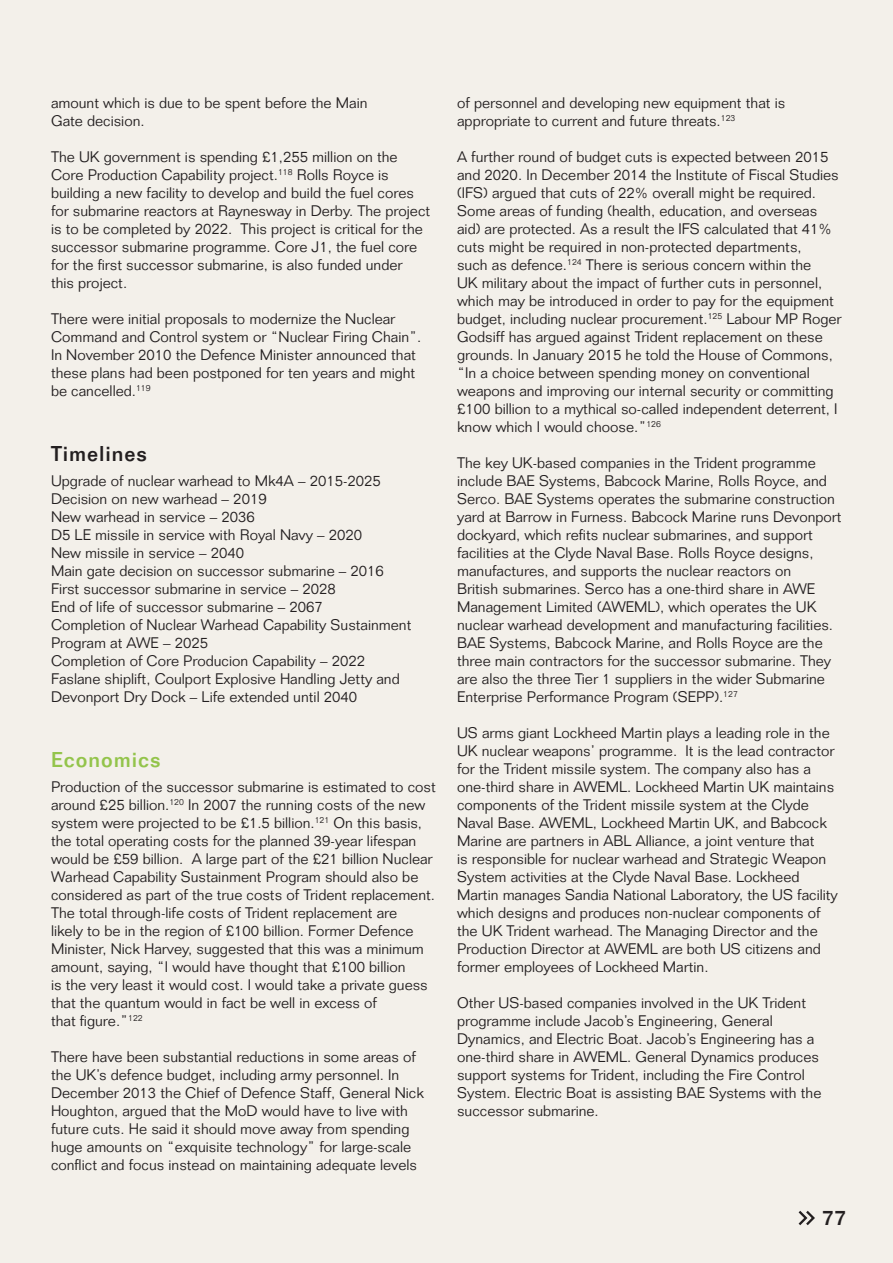
<style>
.page{position:relative;width:893px;height:1263px;background:#f3f0ea}
.page>*{position:absolute;margin:0;border:0;box-sizing:border-box;transform-origin:0 0}
.t1{font:500 21px "Folio Std";letter-spacing:.04em;color:#231f20}
.t2{font:500 21px "Folio Std";letter-spacing:.045em;color:#93c44b}
.t3{font:500 21px "Folio";color:#231f20}
.t4{font:300 15px/18px "Folio";color:#231f20}
</style>
<div class="page">
<svg style="left:798px;top:1210px;width:17px;height:16px"></svg>
<p class="t4" style="left:51px;top:94px;width:318px">amount which is due to be spent before the Main<br>Gate decision.</p>
<p class="t4" style="left:51px;top:148px;width:381px">The UK government is spending £1,255 million on the Core Production Capability project.<sup>118</sup> Rolls Royce is building a new facility to develop and build the fuel cores for submarine reactors at Raynesway in Derby. The project is to be completed by 2022. This project is critical for the successor submarine programme. Core J1, the fuel core for the first successor submarine, is also funded under<br>this project.</p>
<p class="t4" style="left:51px;top:310px;width:372px">There were initial proposals to modernize the Nuclear Command and Control system or “Nuclear Firing Chain”.<br>In November 2010 the Defence Minister announced that these plans had been postponed for ten years and might be cancelled.<sup>119</sup></p>
<h1 class="t1" style="left:51px;top:440px;width:98px">Timelines</h1>
<p class="t4" style="left:51px;top:472px;width:362px">Upgrade of nuclear warhead to Mk4A – 2015-2025<br>Decision on new warhead – 2019<br>New warhead in service – 2036<br>D5 LE missile in service with Royal Navy – 2020<br>New missile in service – 2040<br>Main gate decision on successor submarine – 2016<br>First successor submarine in service – 2028<br>End of life of successor submarine – 2067<br>Completion of Nuclear Warhead Capability Sustainment Program at AWE – 2025<br>Completion of Core Producion Capability – 2022<br>Faslane shiplift, Coulport Explosive Handling Jetty and Devonport Dry Dock – Life extended until 2040</p>
<h1 class="t2" style="left:51px;top:746px;width:111px">Economics</h1>
<p class="t4" style="left:51px;top:778px;width:386px">Production of the successor submarine is estimated to cost around £25 billion.<sup>120</sup> In 2007 the running costs of the new system were projected to be £1.5 billion.<sup>121</sup> On this basis, the total operating costs for the planned 39-year lifespan would be £59 billion. A large part of the £21 billion Nuclear Warhead Capability Sustainment Program should also be considered as part of the true costs of Trident replacement.<br>The total through-life costs of Trident replacement are<br>likely to be in the region of £100 billion. Former Defence Minister, Nick Harvey, suggested that this was a minimum amount, saying, “I would have thought that £100 billion<br>is the very least it would cost. I would take a private guess that the quantum would in fact be well in excess of<br>that figure.”<sup>122</sup></p>
<p class="t4" style="left:51px;top:1048px;width:374px">There have been substantial reductions in some areas of the UK’s defence budget, including army personnel. In December 2013 the Chief of Defence Staff, General Nick Houghton, argued that the MoD would have to live with future cuts. He said it should move away from spending huge amounts on “exquisite technology” for large-scale conflict and focus instead on maintaining adequate levels</p>
<p class="t4" style="left:457px;top:94px;width:330px">of personnel and developing new equipment that is appropriate to current and future threats.<sup>123</sup></p>
<p class="t4" style="left:457px;top:148px;width:386px">A further round of budget cuts is expected between 2015 and 2020. In December 2014 the Institute of Fiscal Studies (IFS) argued that cuts of 22% overall might be required.<br>Some areas of funding (health, education, and overseas aid) are protected. As a result the IFS calculated that 41% cuts might be required in non-protected departments,<br>such as defence.<sup>124</sup> There is serious concern within the<br>UK military about the impact of further cuts in personnel, which may be introduced in order to pay for the equipment budget, including nuclear procurement.<sup>125</sup> Labour MP Roger Godsiff has argued against Trident replacement on these grounds. In January 2015 he told the House of Commons, “In a choice between spending money on conventional weapons and improving our internal security or committing £100 billion to a mythical so-called independent deterrent, I know which I would choose.”<sup>126</sup></p>
<p class="t4" style="left:457px;top:454px;width:386px">The key UK-based companies in the Trident programme include BAE Systems, Babcock Marine, Rolls Royce, and Serco. BAE Systems operates the submarine construction yard at Barrow in Furness. Babcock Marine runs Devonport dockyard, which refits nuclear submarines, and support facilities at the Clyde Naval Base. Rolls Royce designs, manufactures, and supports the nuclear reactors on<br>British submarines. Serco has a one-third share in AWE Management Limited (AWEML), which operates the UK nuclear warhead development and manufacturing facilities.<br>BAE Systems, Babcock Marine, and Rolls Royce are the three main contractors for the successor submarine. They are also the three Tier 1 suppliers in the wider Submarine Enterprise Performance Program (SEPP).<sup>127</sup></p>
<p class="t4" style="left:457px;top:724px;width:382px">US arms giant Lockheed Martin plays a leading role in the UK nuclear weapons’ programme. It is the lead contractor for the Trident missile system. The company also has a one-third share in AWEML. Lockheed Martin UK maintains components of the Trident missile system at the Clyde Naval Base. AWEML, Lockheed Martin UK, and Babcock Marine are partners in ABL Alliance, a joint venture that<br>is responsible for nuclear warhead and Strategic Weapon System activities at the Clyde Naval Base. Lockheed Martin manages Sandia National Laboratory, the US facility which designs and produces non-nuclear components of the UK Trident warhead. The Managing Director and the Production Director at AWEML are both US citizens and former employees of Lockheed Martin.</p>
<p class="t4" style="left:457px;top:994px;width:366px">Other US-based companies involved in the UK Trident programme include Jacob’s Engineering, General Dynamics, and Electric Boat. Jacob’s Engineering has a one-third share in AWEML. General Dynamics produces support systems for Trident, including the Fire Control System. Electric Boat is assisting BAE Systems with the successor submarine.</p>
<h1 class="t3" style="left:822px;top:1205px;width:25px">77</h1>
</div>
